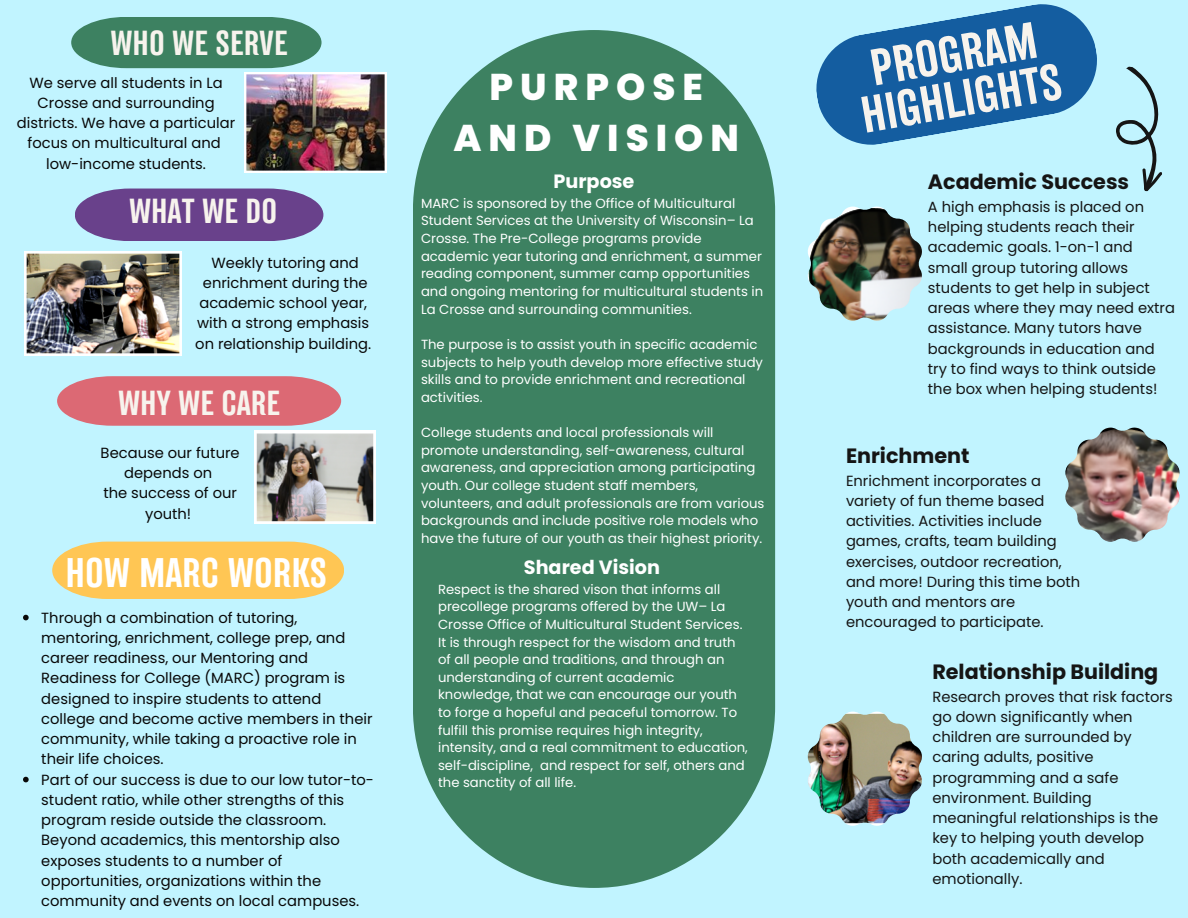
<style>
.page{position:relative;width:1188px;height:918px;background:#c1f4ff}
.page>*{position:absolute;margin:0;border:0;box-sizing:border-box;transform-origin:0 0}
.t1{font:700 46.8px/45px "TT Backwards Sans";color:#f7f3ed;text-align:center}
.t2{font:700 37.8px "TT Backwards Sans";color:#fff}
.t3{font:800 37.2px/51.8px "Poppins";letter-spacing:.19em;color:#fff;text-align:center}
.t4{font:700 31.8px "TT Backwards Sans";color:#f7f3ed}
.t5{font:700 20.7px "Poppins";color:#151515}
.t6{font:700 19.2px "Poppins";color:#fff}
.t7{font:14.7px/20.2px "Poppins";color:#080808;text-align:center}
.t8{font:14.7px/20.2px "Poppins";color:#151515}
.t9{font:13.2px/17.7px "Poppins";color:#fff}
</style>
<div class="page">
<div style="left:413px;top:30px;width:362px;height:858px;background:#3d8161;border-radius:181px"></div>
<svg style="left:57px;top:376px;width:284px;height:50px;background:#d97580"></svg>
<svg style="left:816px;top:4px;width:346px;height:188px"></svg>
<svg style="left:52px;top:542px;width:292px;height:57px;background:#f9c961"></svg>
<svg style="left:75px;top:189px;width:248px;height:52px;background:#705195"></svg>
<img style="left:1065px;top:428px;width:115px;height:114px">
<img style="left:808px;top:712px;width:114px;height:114px">
<img style="left:808px;top:207px;width:114px;height:114px">
<svg style="left:71px;top:17px;width:251px;height:51px;background:#498c70"></svg>
<img style="left:24px;top:251px;width:158px;height:105px">
<img style="left:244px;top:73px;width:142px;height:100px">
<img style="left:254px;top:430px;width:122px;height:94px">
<svg style="left:23px;top:615px;width:6px;height:5px"></svg>
<svg style="left:23px;top:777px;width:6px;height:5px"></svg>
<p class="t4" style="left:110px;top:27px;width:179px">WHO WE SERVE</p>
<p class="t7" style="left:17px;top:72px;width:220px">We serve all students in La<br>Crosse and surrounding districts. We have a particular focus on multicultural and</p>
<p class="t7" style="left:46px;top:153px;width:161px">low-income students.</p>
<p class="t4" style="left:129px;top:195px;width:150px">WHAT WE DO</p>
<p class="t7" style="left:199px;top:252px;width:170px">Weekly tutoring and enrichment during the academic school year,</p>
<p class="t7" style="left:197px;top:313px;width:174px">with a strong emphasis</p>
<p class="t7" style="left:195px;top:333px;width:177px">on relationship building.</p>
<p class="t4" style="left:118px;top:386px;width:164px">WHY WE CARE</p>
<p class="t7" style="left:101px;top:443px;width:141px">Because our future depends on</p>
<p class="t7" style="left:103px;top:483px;width:135px">the success of our youth!</p>
<p class="t2" style="left:66px;top:553px;width:263px">HOW MARC WORKS</p>
<p class="t7" style="left:41px;top:607px;width:333px;text-align:left">Through a combination of tutoring, mentoring, enrichment, college prep, and career readiness, our Mentoring and Readiness for College (MARC) program is designed to inspire students to attend college and become active members in their community, while taking a proactive role in their life choices.</p>
<p class="t7" style="left:41px;top:769px;width:334px;text-align:left">Part of our success is due to our low tutor-to&shy;student ratio, while other strengths of this program reside outside the classroom.<br>Beyond academics, this mentorship also exposes students to a number of opportunities, organizations within the community and events on local campuses.</p>
<p class="t3" style="left:453px;top:61px;width:287px">PURPOSE<br>AND VISION</p>
<p class="t6" style="left:553px;top:168px;width:83px">Purpose</p>
<p class="t9" style="left:421px;top:194px;width:344px">MARC is sponsored by the Office of Multicultural Student Services at the University of Wisconsin– La Crosse. The Pre-College programs provide academic year tutoring and enrichment, a summer reading component, summer camp opportunities and ongoing mentoring for multicultural students in La Crosse and surrounding communities.</p>
<p class="t9" style="left:421px;top:335px;width:344px">The purpose is to assist youth in specific academic subjects to help youth develop more effective study skills and to provide enrichment and recreational activities.</p>
<p class="t9" style="left:421px;top:424px;width:345px">College students and local professionals will promote understanding, self-awareness, cultural awareness, and appreciation among participating youth. Our college student staff members, volunteers, and adult professionals are from various backgrounds and include positive role models who have the future of our youth as their highest priority.</p>
<p class="t6" style="left:524px;top:554px;width:138px">Shared Vision</p>
<p class="t9" style="left:438px;top:580px;width:306px">Respect is the shared vison that informs all precollege programs offered by the UW– La<br>Crosse Office of Multicultural Student Services.</p>
<p class="t9" style="left:438px;top:633px;width:311px">It is through respect for the wisdom and truth of all people and traditions, and through an understanding of current academic knowledge, that we can encourage our youth to forge a hopeful and peaceful tomorrow. To fulfill this promise requires high integrity, intensity, and a real commitment to education, self-discipline, and respect for self, others and the sanctity of all life.</p>
<p class="t1" style="left:851px;top:54px;width:204px;rotate:-10deg">PROGRAM<br>HIGHLIGHTS</p>
<p class="t5" style="left:928px;top:168px;width:203px">Academic Success</p>
<p class="t8" style="left:928px;top:197px;width:249px">A high emphasis is placed on helping students reach their academic goals. 1-on-1 and small group tutoring allows students to get help in subject areas where they may need extra assistance. Many tutors have backgrounds in education and try to find ways to think outside the box when helping students!</p>
<p class="t5" style="left:846px;top:441px;width:125px">Enrichment</p>
<p class="t8" style="left:846px;top:470px;width:236px">Enrichment incorporates a variety of fun theme based activities. Activities include games, crafts, team building exercises, outdoor recreation, and more! During this time both youth and mentors are encouraged to participate.</p>
<p class="t5" style="left:932px;top:657px;width:227px">Relationship Building</p>
<p class="t8" style="left:932px;top:686px;width:242px">Research proves that risk factors go down significantly when children are surrounded by caring adults, positive programming and a safe environment. Building meaningful relationships is the key to helping youth develop both academically and emotionally.</p>
</div>
